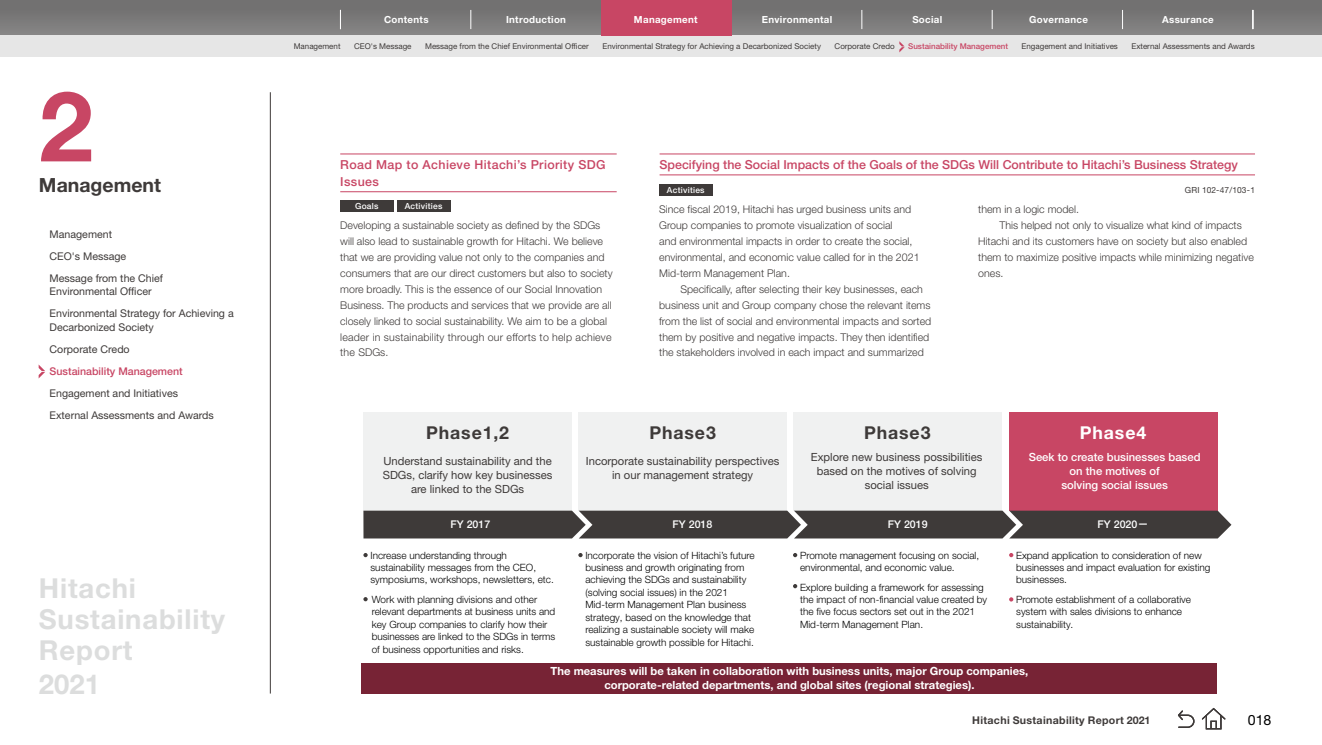
<style>
.page{position:relative;width:1322px;height:745px;background:#fff}
.page>*{position:absolute;margin:0;border:0;box-sizing:border-box;transform-origin:0 0}
.t1{font:700 97.5px "Helvetica Neue LT Std";color:#c84664}
.t2{font:700 27.5px/31px "Helvetica Neue LT Std";letter-spacing:.03em;color:#dcdddd}
.t3{font:700 19.5px "Helvetica Neue LT Std";color:#3e3a39}
.t4{font:700 17.75px "Helvetica Neue LT Std";letter-spacing:.05em;color:#3e3a39}
.t5{font:700 17.75px "Helvetica Neue LT Std";letter-spacing:.05em;color:#fff}
.t6{font:14.12px "Helvetica Neue LT Std";color:#000}
.t7{font:500 12.38px "Helvetica Neue LT Std";color:#c84664}
.t8{font:500 12.38px/16.9px "Helvetica Neue LT Std";letter-spacing:.03em;color:#c84664}
.t9{font:11.25px/14.1px "Helvetica Neue LT Std";color:#3e3a39;text-align:center}
.t10{font:700 11.25px/14.1px "Helvetica Neue LT Std";color:#fff;text-align:center}
.t11{font:500 11.25px/14.1px "Helvetica Neue LT Std";color:#fff;text-align:center}
.t12{font:300 10.62px/16px "Helvetica Neue LT Std";color:#3e3a39}
.t13{font:10.62px/22.1px "Helvetica Neue LT Std";color:#3e3a39}
.t14{font:700 10.62px "Helvetica Neue LT Std";letter-spacing:.03em;color:#3e3a39}
.t15{font:500 10.62px "Helvetica Neue LT Std";color:#fff}
.t16{font:500 10.62px "Helvetica Neue LT Std";color:#c84664}
.t17{font:300 10px/12.4px "Helvetica Neue LT Pro";color:#000}
.t18{font:700 9.75px "Helvetica Neue LT Std";letter-spacing:.03em;color:#fff}
.t19{font:500 8.38px "Helvetica Neue LT Std";letter-spacing:.03em;color:#fff}
.t20{font:8.38px "Helvetica Neue LT Std";color:#3e3a39}
.t21{font:8px "Helvetica Neue LT Std";color:#3e3a39}
.t22{font:500 8px "Helvetica Neue LT Std";color:#c84664}
</style>
<div class="page">
<div style="left:363px;top:411px;width:209px;height:99px;background:#f0f1f1"></div>
<div style="left:578px;top:411px;width:209px;height:99px;background:#f0f1f1"></div>
<div style="left:793px;top:412px;width:208px;height:98px;background:#f0f1f1"></div>
<div style="left:1009px;top:412px;width:208px;height:98px;background:#c84664"></div>
<svg style="left:363px;top:510px;width:868px;height:28px;background:#474342"></svg>
<hr style="left:659px;top:153px;width:596px;height:1px;background:#c84664">
<hr style="left:659px;top:174px;width:596px;height:1px;background:#c84664">
<div style="left:0;top:0;width:1322px;height:35px;background:linear-gradient(to right,#7a7979,#7a7979)"></div>
<svg style="left:1122px;top:10px;width:1px;height:19px"></svg>
<svg style="left:992px;top:10px;width:1px;height:19px"></svg>
<svg style="left:861px;top:10px;width:1px;height:19px"></svg>
<svg style="left:470px;top:10px;width:1px;height:19px"></svg>
<div style="left:1205px;top:714px;width:16px;height:15px;border:1px solid #3e3a39"></div>
<svg style="left:1178px;top:707px;width:48px;height:21px"></svg>
<hr style="left:270px;top:92px;width:1px;height:601px;background:#3e3a39">
<div style="left:0;top:35px;width:1322px;height:22px;background:#e6e6e6"></div>
<svg style="left:39px;top:365px;width:6px;height:13px"></svg>
<svg style="left:899px;top:41px;width:5px;height:11px"></svg>
<div style="left:601px;top:0;width:131px;height:35px;background:#c84664"></div>
<svg style="left:340px;top:10px;width:1px;height:19px"></svg>
<svg style="left:1252px;top:10px;width:1px;height:19px"></svg>
<div style="left:362px;top:663px;width:855px;height:30px;background:#772335"></div>
<svg style="left:363px;top:553px;width:5px;height:4px"></svg>
<svg style="left:363px;top:597px;width:5px;height:4px"></svg>
<svg style="left:578px;top:553px;width:4px;height:4px"></svg>
<svg style="left:793px;top:553px;width:4px;height:4px"></svg>
<svg style="left:793px;top:584px;width:4px;height:4px"></svg>
<svg style="left:1009px;top:553px;width:4px;height:4px"></svg>
<svg style="left:1009px;top:597px;width:4px;height:4px"></svg>
<hr style="left:340px;top:153px;width:277px;height:1px;background:#c84664">
<hr style="left:340px;top:191px;width:277px;height:1px;background:#c84664">
<div style="left:397px;top:200px;width:53px;height:12px;background:#3e3a39"></div>
<div style="left:340px;top:200px;width:53px;height:12px;background:#3e3a39"></div>
<div style="left:659px;top:184px;width:53px;height:11px;background:#3e3a39"></div>
<h1 class="t1" style="left:39px;top:66px;width:56px">2</h1>
<h3 class="t3" style="left:39px;top:173px;width:123px">Management</h3>
<p class="t13" style="left:50px;top:222px;width:115px">Management<br>CEO's Message<br>Message from the Chief</p>
<p class="t13" style="left:50px;top:280px;width:186px">Environmental Officer<br>Environmental Strategy for Achieving a</p>
<p class="t13" style="left:50px;top:315px;width:106px">Decarbonized Society<br>Corporate Credo</p>
<p class="t16" style="left:50px;top:364px;width:135px">Sustainability Management</p>
<p class="t13" style="left:50px;top:382px;width:166px">Engagement and Initiatives<br>External Assessments and Awards</p>
<h2 class="t2" style="left:39px;top:571px;width:188px">Hitachi<br>Sustainability<br>Report</h2>
<h2 class="t2" style="left:39px;top:667px;width:63px">2021</h2>
<p class="t18" style="left:384px;top:14px;width:46px">Contents</p>
<p class="t18" style="left:506px;top:14px;width:62px">Introduction</p>
<p class="t18" style="left:634px;top:14px;width:65px">Management</p>
<p class="t18" style="left:762px;top:14px;width:72px">Environmental</p>
<p class="t18" style="left:912px;top:14px;width:31px">Social</p>
<p class="t18" style="left:1029px;top:14px;width:60px">Governance</p>
<p class="t18" style="left:1162px;top:14px;width:53px">Assurance</p>
<p class="t21" style="left:294px;top:42px;width:48px">Management</p>
<p class="t21" style="left:354px;top:42px;width:59px">CEO's Message</p>
<p class="t21" style="left:425px;top:42px;width:165px">Message from the Chief Environmental Officer</p>
<p class="t21" style="left:602px;top:42px;width:220px">Environmental Strategy for Achieving a Decarbonized Society</p>
<p class="t21" style="left:834px;top:42px;width:62px">Corporate Credo</p>
<p class="t22" style="left:908px;top:42px;width:101px">Sustainability Management</p>
<p class="t21" style="left:1021px;top:42px;width:98px">Engagement and Initiatives</p>
<p class="t21" style="left:1131px;top:42px;width:125px">External Assessments and Awards</p>
<p class="t8" style="left:340px;top:156px;width:267px">Road Map to Achieve Hitachi’s Priority SDG<br>Issues</p>
<p class="t12" style="left:340px;top:217px;width:274px">Developing a sustainable society as defined by the SDGs will also lead to sustainable growth for Hitachi. We believe that we are providing value not only to the companies and consumers that are our direct customers but also to society more broadly. This is the essence of our Social Innovation Business. The products and services that we provide are all closely linked to social sustainability. We aim to be a global leader in sustainability through our efforts to help achieve the SDGs.</p>
<p class="t19" style="left:355px;top:201px;width:25px">Goals</p>
<p class="t19" style="left:405px;top:201px;width:39px">Activities</p>
<p class="t7" style="left:659px;top:157px;width:580px">Specifying the Social Impacts of the Goals of the SDGs Will Contribute to Hitachi’s Business Strategy</p>
<p class="t20" style="left:1185px;top:185px;width:72px">GRI 102-47/103-1</p>
<p class="t19" style="left:667px;top:184px;width:39px">Activities</p>
<p class="t12" style="left:659px;top:201px;width:262px">Since fiscal 2019, Hitachi has urged business units and Group companies to promote visualization of social<br>and environmental impacts in order to create the social, environmental, and economic value called for in the 2021<br>Mid-term Management Plan.</p>
<p class="t12" style="left:659px;top:280px;width:274px;text-indent:21px">Specifically, after selecting their key businesses, each business unit and Group company chose the relevant items from the list of social and environmental impacts and sorted them by positive and negative impacts. They then identified the stakeholders involved in each impact and summarized</p>
<p class="t12" style="left:978px;top:201px;width:102px">them in a logic model.</p>
<p class="t12" style="left:999px;top:217px;width:244px">This helped not only to visualize what kind of impacts</p>
<p class="t12" style="left:978px;top:232px;width:270px">Hitachi and its customers have on society but also enabled</p>
<p class="t12" style="left:978px;top:248px;width:277px">them to maximize positive impacts while minimizing negative</p>
<p class="t12" style="left:978px;top:264px;width:27px">ones.</p>
<h3 class="t4" style="left:426px;top:421px;width:85px">Phase1,2</h3>
<h3 class="t4" style="left:649px;top:421px;width:68px">Phase3</h3>
<h3 class="t4" style="left:864px;top:421px;width:68px">Phase3</h3>
<h3 class="t5" style="left:1080px;top:421px;width:68px">Phase4</h3>
<p class="t9" style="left:383px;top:453px;width:171px">Understand sustainability and the<br>SDGs, clarify how key businesses are linked to the SDGs</p>
<p class="t9" style="left:586px;top:453px;width:195px">Incorporate sustainability perspectives in our management strategy</p>
<p class="t9" style="left:811px;top:449px;width:173px">Explore new business possibilities based on the motives of solving social issues</p>
<p class="t11" style="left:1028px;top:449px;width:173px">Seek to create businesses based on the motives of<br>solving social issues</p>
<p class="t15" style="left:450px;top:517px;width:41px">FY 2017</p>
<p class="t15" style="left:672px;top:517px;width:41px">FY 2018</p>
<p class="t15" style="left:888px;top:517px;width:41px">FY 2019</p>
<p class="t15" style="left:1097px;top:517px;width:52px">FY 2020 —</p>
<p class="t17" style="left:370px;top:548px;width:185px">Increase understanding through sustainability messages from the CEO, symposiums, workshops, newsletters, etc.</p>
<p class="t17" style="left:372px;top:592px;width:185px">Work with planning divisions and other relevant departments at business units and key Group companies to clarify how their businesses are linked to the SDGs in terms of business opportunities and risks.</p>
<p class="t17" style="left:585px;top:548px;width:171px">Incorporate the vision of Hitachi’s future business and growth originating from achieving the SDGs and sustainability (solving social issues) in the 2021<br>Mid-term Management Plan business strategy, based on the knowledge that realizing a sustainable society will make sustainable growth possible for Hitachi.</p>
<p class="t17" style="left:800px;top:548px;width:181px">Promote management focusing on social, environmental, and economic value.</p>
<p class="t17" style="left:800px;top:580px;width:189px">Explore building a framework for assessing the impact of non-financial value created by the five focus sectors set out in the 2021<br>Mid-term Management Plan.</p>
<p class="t17" style="left:1016px;top:548px;width:196px">Expand application to consideration of new businesses and impact evaluation for existing businesses.</p>
<p class="t17" style="left:1016px;top:592px;width:176px">Promote establishment of a collaborative system with sales divisions to enhance sustainability.</p>
<p class="t10" style="left:550px;top:663px;width:479px">The measures will be taken in collaboration with business units, major Group companies, corporate-related departments, and global sites (regional strategies).</p>
<p class="t14" style="left:972px;top:713px;width:180px">Hitachi Sustainability Report 2021</p>
<h3 class="t6" style="left:1248px;top:711px;width:25px">018</h3>
</div>
